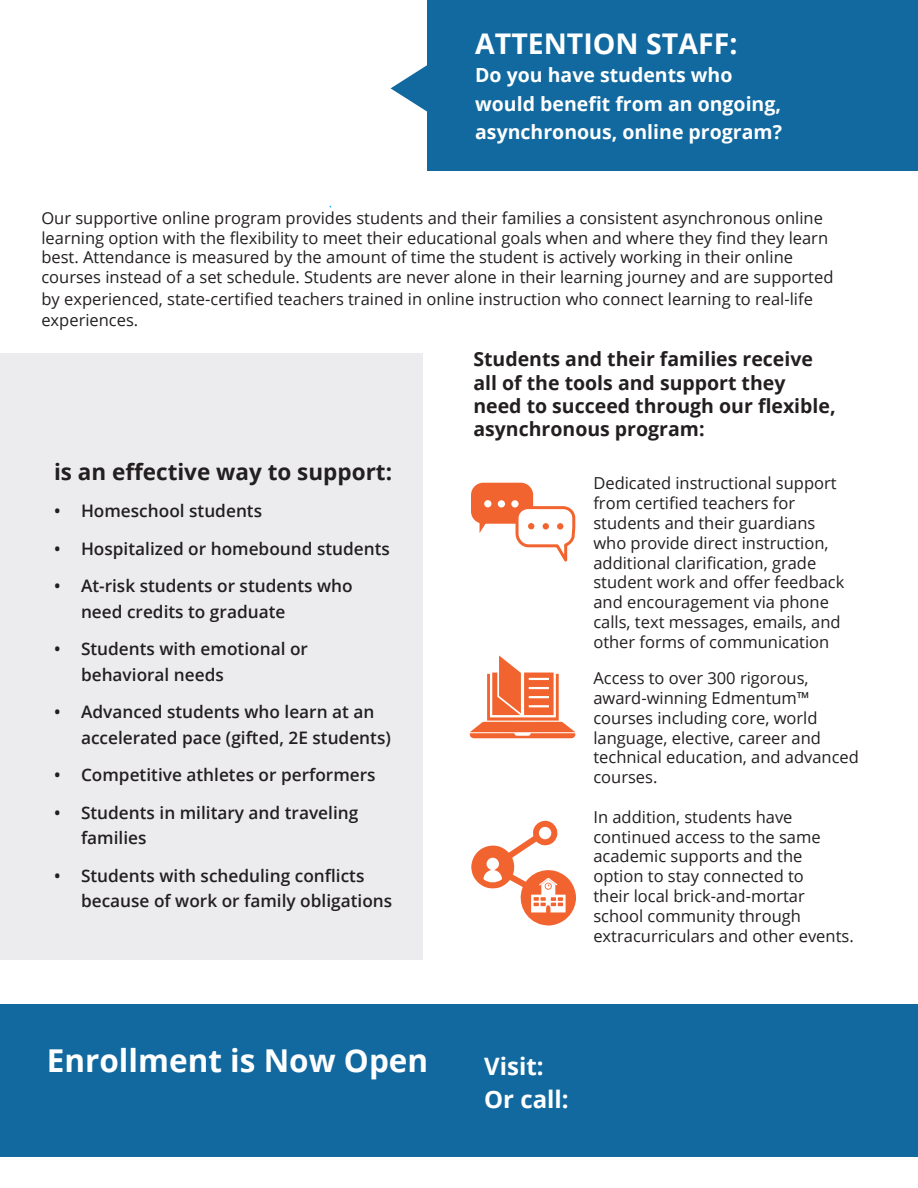
<style>
.page{position:relative;width:918px;height:1188px;background:#fff}
.page>*{position:absolute;margin:0;border:0;box-sizing:border-box;transform-origin:0 0}
.t1{font:700 31.5px "Open Sans";color:#fff}
.t2{font:700 28.5px "Open Sans";color:#fff}
.t3{font:700 24px "Open Sans";color:#fff}
.t4{font:700 22.5px "Open Sans";color:#231f20}
.t5{font:700 19.5px/23.4px "Open Sans";color:#231f20}
.t6{font:700 19.5px/28.5px "Open Sans";color:#fff}
.t7{font:600 17.25px/25.5px "Open Sans";color:#231f20}
.t8{font:16.5px/19.8px "Open Sans";color:#231f20}
</style>
<div class="page">
<div style="left:0;top:1004px;width:918px;height:153px;background:#11699f"></div>
<div style="left:0;top:353px;width:423px;height:606px;background:#ececee"></div>
<div style="left:427px;top:0;width:491px;height:171px;background:#11699f"></div>
<svg style="left:391px;top:65px;width:36px;height:47px"></svg>
<div style="left:471px;top:483px;width:62px;height:41px;background:#f2642f;border-radius:12px"></div>
<svg style="left:514px;top:505px;width:62px;height:57px"></svg>
<div style="left:484px;top:500px;width:7px;height:7px;background:#fff;border-radius:50%"></div>
<div style="left:498px;top:500px;width:7px;height:8px;background:#fff;border-radius:50%"></div>
<div style="left:511px;top:500px;width:8px;height:8px;background:#fff;border-radius:50%"></div>
<div style="left:527px;top:522px;width:8px;height:8px;background:#f2642f;border-radius:50%"></div>
<div style="left:527px;top:522px;width:9px;height:9px;border:1px solid #fff;border-radius:50%"></div>
<div style="left:542px;top:523px;width:8px;height:7px;background:#f2642f;border-radius:50%"></div>
<div style="left:541px;top:522px;width:9px;height:9px;border:1px solid #fff;border-radius:50%"></div>
<div style="left:556px;top:523px;width:8px;height:7px;background:#f2642f;border-radius:50%"></div>
<div style="left:556px;top:522px;width:9px;height:9px;border:1px solid #fff;border-radius:50%"></div>
<svg style="left:480px;top:523px;width:10px;height:10px"></svg>
<svg style="left:470px;top:656px;width:105px;height:82px"></svg>
<svg style="left:471px;top:821px;width:105px;height:105px"></svg>
<p class="t2" style="left:475px;top:23px;width:264px">ATTENTION STAFF:</p>
<p class="t6" style="left:475px;top:61px;width:308px">Do you have students who would benefit from an ongoing, asynchronous, online program?</p>
<p class="t8" style="left:41px;top:208px;width:794px">Our supportive online program provides students and their families a consistent asynchronous online learning option with the flexibility to meet their educational goals when and where they find they learn best. Attendance is measured by the amount of time the student is actively working in their online courses instead of a set schedule. Students are never alone in their learning journey and are supported</p>
<p class="t8" style="left:41px;top:288px;width:773px;line-height:21.6px">by experienced, state-certified teachers trained in online instruction who connect learning to real-life experiences.</p>
<p class="t4" style="left:54px;top:456px;width:340px">is an effective way to support:</p>
<p class="t7" style="left:54px;top:498px;width:210px">• Homeschool students</p>
<p class="t7" style="left:54px;top:535px;width:338px">• Hospitalized or homebound students</p>
<p class="t7" style="left:81px;top:573px;width:273px;text-indent:-27px">• At-risk students or students who need credits to graduate</p>
<p class="t7" style="left:81px;top:636px;width:228px;text-indent:-27px">• Students with emotional or behavioral needs</p>
<p class="t7" style="left:81px;top:699px;width:311px;text-indent:-27px">• Advanced students who learn at an accelerated pace (gifted, 2E students)</p>
<p class="t7" style="left:54px;top:762px;width:323px">• Competitive athletes or performers</p>
<p class="t7" style="left:81px;top:799px;width:279px;text-indent:-27px">• Students in military and traveling families</p>
<p class="t7" style="left:81px;top:862px;width:313px;text-indent:-27px">• Students with scheduling conflicts because of work or family obligations</p>
<p class="t1" style="left:47px;top:1038px;width:383px">Enrollment is Now Open</p>
<p class="t5" style="left:473px;top:347px;width:364px">Students and their families receive all of the tools and support they need to succeed through our flexible, asynchronous program:</p>
<p class="t8" style="left:593px;top:473px;width:253px">Dedicated instructional support from certified teachers for students and their guardians who provide direct instruction, additional clarification, grade student work and offer feedback and encouragement via phone calls, text messages, emails, and other forms of communication</p>
<p class="t8" style="left:593px;top:668px;width:267px">Access to over 300 rigorous, award-winning Edmentum™ courses including core, world language, elective, career and technical education, and advanced courses.</p>
<p class="t8" style="left:593px;top:806px;width:262px">In addition, students have continued access to the same academic supports and the option to stay connected to<br>their local brick-and-mortar school community through extracurriculars and other events.</p>
<p class="t3" style="left:484px;top:1049px;width:61px">Visit:</p>
<p class="t3" style="left:484px;top:1082px;width:86px">Or call:</p>
</div>
